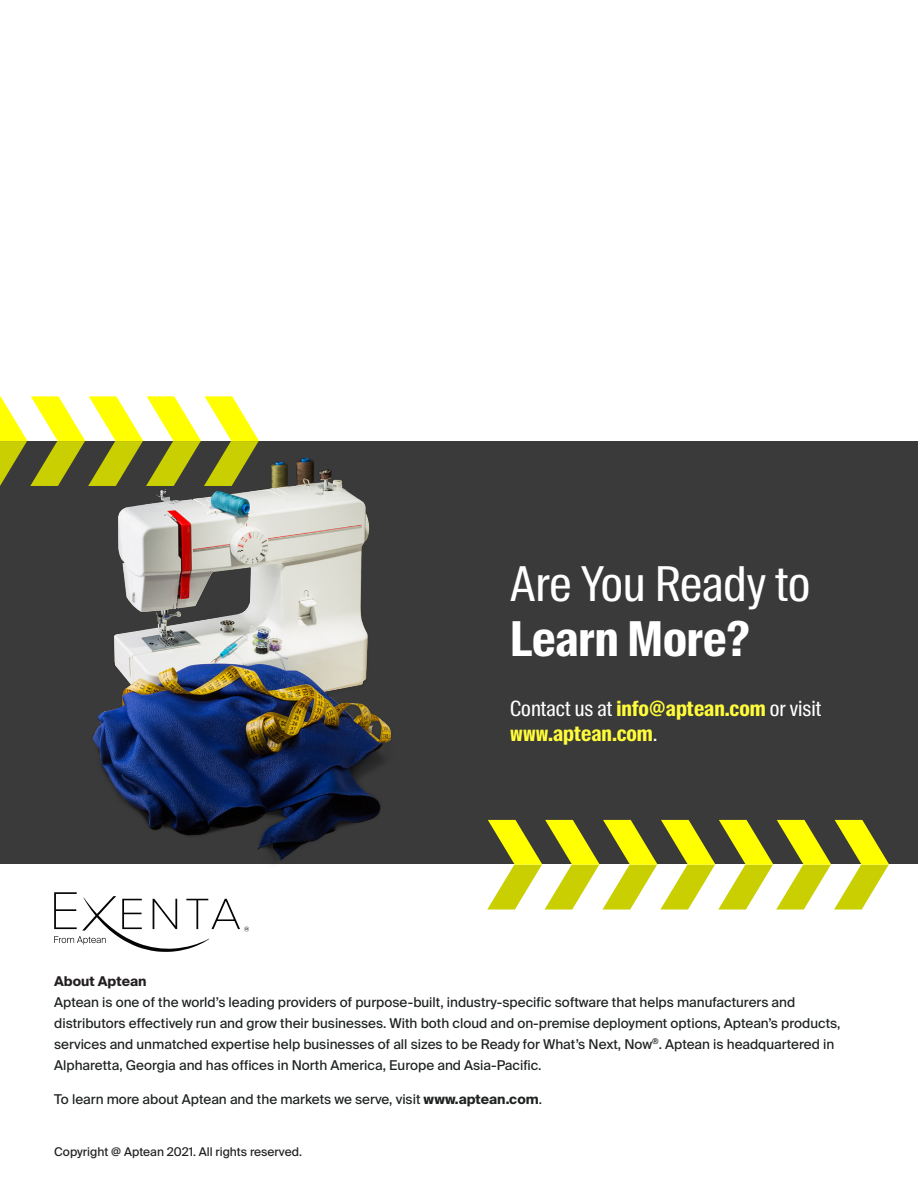
<style>
.page{position:relative;width:918px;height:1188px;background:#fff}
.page>*{position:absolute;margin:0;border:0;box-sizing:border-box;transform-origin:0 0}
.Black_Title{font:48px/55.5px "Suisse Intl Cond";color:#fff}
.Black_Text{font:700 21px/25.5px "Suisse Intl Cond";color:#fffc3b}
.t1{font:13.5px/21px "Suisse Intl";color:#1e2321}
.t2{font:700 13.5px "Suisse Intl";color:#231f20}
.t3{font:12px "Suisse Intl";color:#231f20}
.s1{font-weight:700}
.s2{font-weight:400;color:#fff}
</style>
<div class="page">
<svg style="left:54px;top:892px;width:195px;height:60px"></svg>
<div style="left:0;top:441px;width:918px;height:423px;background:#3a3a3a"></div>
<svg style="left:487px;top:820px;width:402px;height:90px"></svg>
<svg style="left:0;top:396px;width:259px;height:90px"></svg>
<img style="left:67px;top:441px;width:325px;height:420px">
<p class="Black_Title" style="left:510px;top:556px;width:302px">Are You Ready to<br><span class="s1">Learn More?</span></p>
<p class="Black_Text" style="left:510px;top:696px;width:313px"><span class="s2">Contact us at</span> info@aptean.com <span class="s2">or visit </span>www.aptean.com<span class="s2">.</span></p>
<p class="t2" style="left:54px;top:973px;width:94px">About Aptean</p>
<p class="t1" style="left:54px;top:991px;width:788px">Aptean is one of the world’s leading providers of purpose-built, industry-specific software that helps manufacturers and distributors effectively run and grow their businesses. With both cloud and on-premise deployment options, Aptean’s products, services and unmatched expertise help businesses of all sizes to be Ready for What’s Next, Now<sup>®</sup>. Aptean is headquartered in Alpharetta, Georgia and has offices in North America, Europe and Asia-Pacific.</p>
<p class="t1" style="left:54px;top:1089px;width:489px">To learn more about Aptean and the markets we serve, visit <span class="s1">www.aptean.com</span>.</p>
<p class="t3" style="left:54px;top:1145px;width:249px">Copyright @ Aptean 2021. All rights reserved.</p>
</div>
